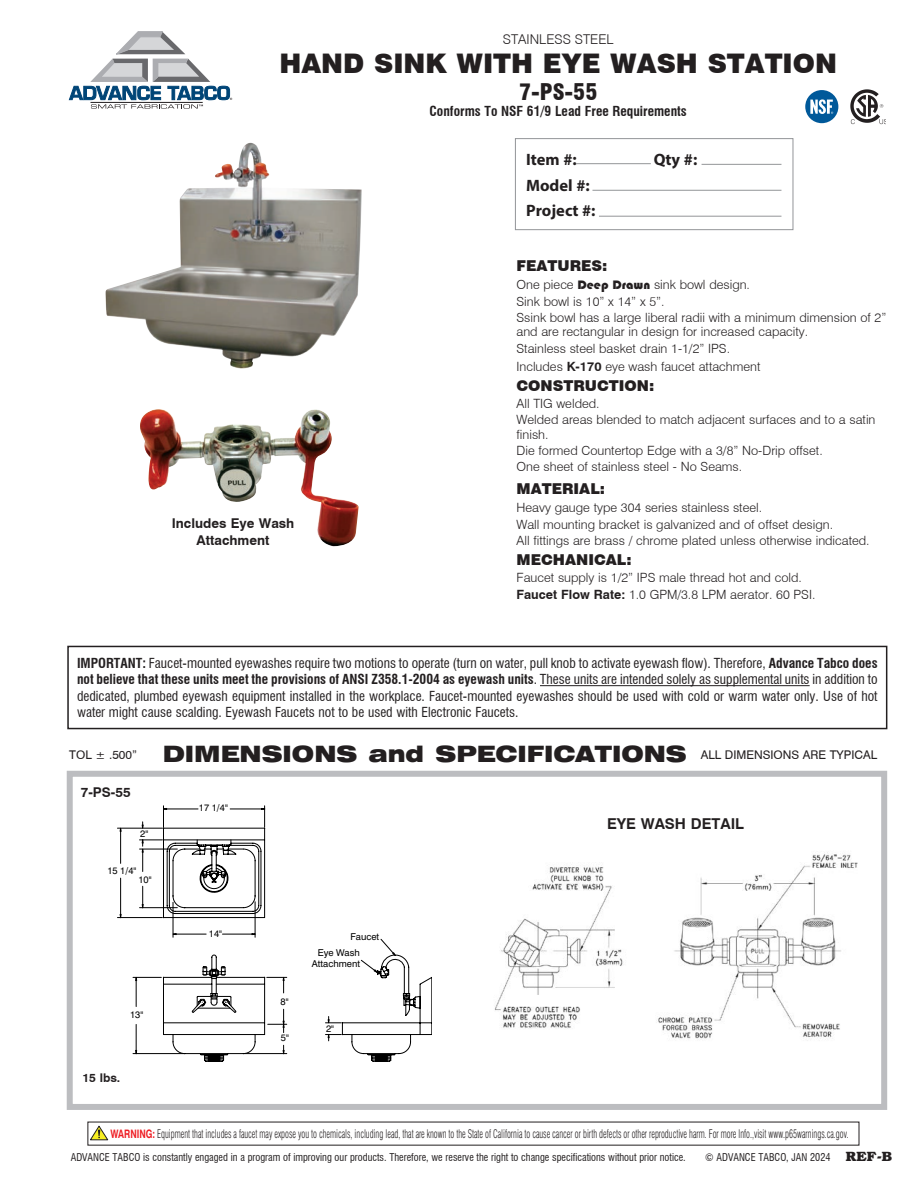
<style>
.page{position:relative;width:918px;height:1188px;background:#fff}
.page>*{position:absolute;margin:0;border:0;box-sizing:border-box;transform-origin:0 0}
.t1{font:900 27px "Swiss 721 BT";color:#231f20}
.t2{font:900 condensed 22.5px "Swiss 721 BT";color:#231f20}
.t3{font:700 16.5px/25.5px "Myriad Pro";color:#231f20}
.t4{font:900 15px "Swiss 721 BT";color:#231f20}
.t5{font:700 15px "Swiss 721 BT";color:#231f20}
.t6{font:condensed 13.5px/16.5px "Swiss 721 BT";color:#231f20;text-align:justify}
.t7{font:700 condensed 13.5px "Swiss 721 BT";color:#231f20}
.t8{font:700 13.5px/16.5px "Swiss 721 BT";color:#231f20;text-align:center}
.t9{font:300 13.5px "Swiss 721 BT";color:#231f20}
.t10{font:300 12.75px/16.4px "Swiss 721 BT";color:#231f20}
.t11{font:12px "Swiss 721 BT";color:#231f20}
.t12{font:700 12px "Swiss 721 BT";color:#231f20}
.t13{font:300 condensed 11.7px "Swiss 721 BT";color:#231f20;scale:.74 1}
.t14{font:condensed 10.5px "Swiss 721 BT";color:#231f20}
.t15{font:9.45px/16.4px "Swiss 721 BT";color:#000}
.s1{font-family:"Blippo Black DTC";font-weight:400}
.s2{font-weight:700}
.s3{font-weight:900;font-stretch:expanded;font-size:22.5px}
.s4{font-weight:700;font-stretch:normal;color:#ee1d23}
.s5{font-family:"Bookman";font-weight:700;font-stretch:normal;font-size:13.5px}
</style>
<div class="page">
<div style="left:67px;top:771px;width:820px;height:339px;border:6px solid #bcbdc0"></div>
<svg style="left:69px;top:31px;width:163px;height:78px"></svg>
<div style="left:805px;top:90px;width:33px;height:33px;background:#00599a;border-radius:50%"></div>
<svg style="left:810px;top:99px;width:23px;height:15px"></svg>
<svg style="left:850px;top:89px;width:36px;height:35px"></svg>
<img style="left:105px;top:143px;width:257px;height:226px">
<hr style="left:540px;top:685px;width:270px;height:1px;background:#231f20">
<div style="left:67px;top:646px;width:820px;height:83px;border:2px solid #231f20"></div>
<img style="left:140px;top:409px;width:219px;height:137px">
<svg style="left:396px;top:954px;width:36px;height:100px"></svg>
<svg style="left:204px;top:1056px;width:188px;height:6px"></svg>
<svg style="left:117px;top:805px;width:279px;height:251px"></svg>
<img style="left:494px;top:852px;width:364px;height:189px">
<svg style="left:90px;top:1125px;width:19px;height:16px"></svg>
<div style="left:515px;top:138px;width:278px;height:92px;background:#fff;border:1px solid #939598"></div>
<hr style="left:702px;top:164px;width:79px;height:1px;background:#939598">
<hr style="left:576px;top:163px;width:75px;height:1px;background:#939598">
<hr style="left:592px;top:190px;width:189px;height:1px;background:#939598">
<hr style="left:599px;top:216px;width:182px;height:1px;background:#939598">
<p class="t9" style="left:503px;top:31px;width:112px">STAINLESS STEEL</p>
<h1 class="t1" style="left:279px;top:47px;width:559px">HAND SINK WITH EYE WASH STATION</h1>
<h2 class="t2" style="left:519px;top:78px;width:80px">7-PS-55</h2>
<p class="t7" style="left:430px;top:103px;width:259px">Conforms To NSF 61/9 Lead Free Requirements</p>
<p class="t8" style="left:172px;top:515px;width:124px">Includes Eye Wash<br>Attachment</p>
<p class="t3" style="left:526px;top:146px;width:52px">Item #:</p>
<p class="t3" style="left:654px;top:146px;width:45px">Qty #:</p>
<p class="t3" style="left:526px;top:172px;width:71px">Model #:<br>Project #:</p>
<p class="t4" style="left:517px;top:256px;width:93px">FEATURES:</p>
<p class="t10" style="left:517px;top:276px;width:371px">One piece <span class="s1">Deep Drawn</span> sink bowl design.<br>Sink bowl is 10” x 14” x 5”.<br>Ssink bowl has a large liberal radii with a minimum dimension of 2”</p>
<p class="t10" style="left:517px;top:323px;width:293px">and are rectangular in design for increased capacity.<br>Stainless steel basket drain 1-1/2” IPS.</p>
<p class="t10" style="left:517px;top:358px;width:245px">Includes <span class="s2">K-170</span> eye wash faucet attachment</p>
<p class="t4" style="left:517px;top:377px;width:139px">CONSTRUCTION:</p>
<p class="t10" style="left:517px;top:395px;width:360px">All TIG welded.<br>Welded areas blended to match adjacent surfaces and to a satin</p>
<p class="t10" style="left:517px;top:426px;width:308px">finish.<br>Die formed Countertop Edge with a 3/8” No-Drip offset.<br>One sheet of stainless steel - No Seams.</p>
<p class="t4" style="left:517px;top:479px;width:90px">MATERIAL:</p>
<p class="t10" style="left:517px;top:499px;width:355px">Heavy gauge type 304 series stainless steel.<br>Wall mounting bracket is galvanized and of offset design.<br>All fittings are brass / chrome plated unless otherwise indicated.</p>
<p class="t4" style="left:517px;top:551px;width:117px">MECHANICAL:</p>
<p class="t10" style="left:517px;top:568px;width:300px;line-height:17.4px">Faucet supply is 1/2” IPS male thread hot and cold.<br><span class="s2">Faucet Flow Rate:</span> 1.0 GPM/3.8 LPM aerator. 60 PSI.</p>
<p class="t6" style="left:77px;top:655px;width:802px"><span class="s2">IMPORTANT:</span> Faucet-mounted eyewashes require two motions to operate (turn on water, pull knob to activate eyewash flow). Therefore, <span class="s2">Advance Tabco does not believe that these units meet the provisions of ANSI Z358.1-2004 as eyewash units</span>. These units are intended solely as supplemental units in addition to dedicated, plumbed eyewash equipment installed in the workplace. Faucet-mounted eyewashes should be used with cold or warm water only. Use of hot water might cause scalding. Eyewash Faucets not to be used with Electronic Faucets.</p>
<p class="t11" style="left:69px;top:748px;width:809px">TOL ± .500” <span class="s3">DIMENSIONS and SPECIFICATIONS</span> ALL DIMENSIONS ARE TYPICAL</p>
<p class="t8" style="left:81px;top:783px;width:51px">7-PS-55</p>
<p class="t15" style="left:140px;top:826px;width:10px">2"</p>
<p class="t15" style="left:138px;top:871px;width:15px">10"</p>
<p class="t15" style="left:107px;top:862px;width:31px">15 1/4"</p>
<p class="t15" style="left:130px;top:1006px;width:15px">13"</p>
<p class="t12" style="left:82px;top:1071px;width:39px">15 lbs.</p>
<p class="t15" style="left:199px;top:800px;width:31px">17 1/4"</p>
<p class="t15" style="left:209px;top:925px;width:15px">14"</p>
<p class="t15" style="left:280px;top:993px;width:10px">8"</p>
<p class="t15" style="left:281px;top:1030px;width:10px">5"</p>
<p class="t15" style="left:318px;top:928px;width:63px;text-indent:33px">Faucet<br>Eye Wash</p>
<p class="t15" style="left:312px;top:955px;width:50px">Attachment</p>
<p class="t15" style="left:326px;top:1021px;width:10px">2"</p>
<p class="t5" style="left:607px;top:814px;width:138px">EYE WASH DETAIL</p>
<p class="t13" style="left:110px;top:1126px;width:999px"><span class="s4">WARNING:</span> Equipment that includes a faucet may expose you to chemicals, including lead, that are known to the State of California to cause cancer or birth defects or other reproductive harm. For more Info.,visit www.p65warnings.ca.gov.</p>
<p class="t14" style="left:71px;top:1151px;width:617px">ADVANCE TABCO is constantly engaged in a program of improving our products. Therefore, we reserve the right to change specifications without prior notice.</p>
<p class="t14" style="left:705px;top:1151px;width:189px">© ADVANCE TABCO, JAN 2024 <span class="s5">REF-B</span></p>
</div>
